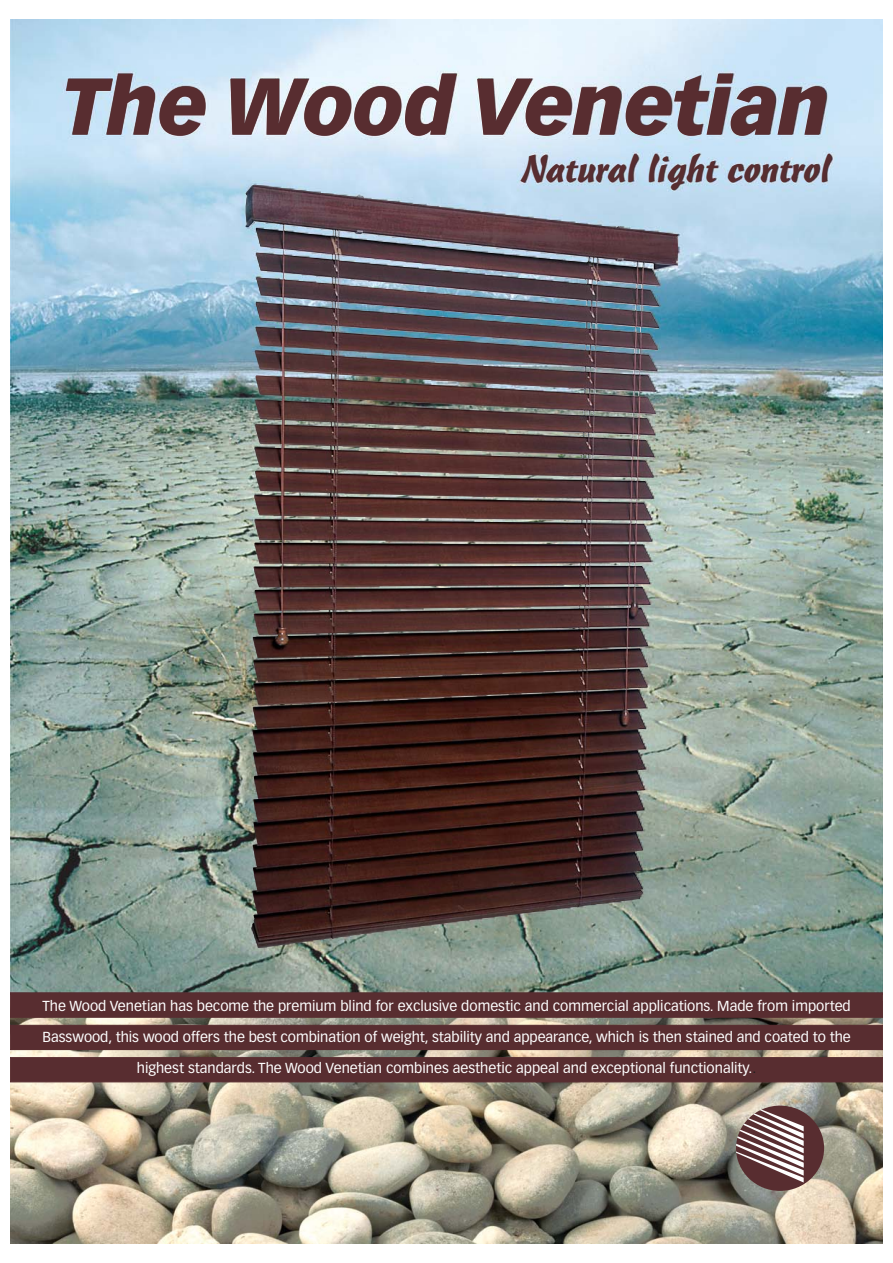
<style>
.page{position:relative;width:893px;height:1263px;background:#fff}
.page>*{position:absolute;margin:0;border:0;box-sizing:border-box;transform-origin:0 0}
.t1{font:italic 900 78.3px "Vectora LH";letter-spacing:-.01em;color:#582d30}
.t2{font:37.05px "Cascade Script";color:#582d30}
.t3{font:14.25px/31.3px "Vectora LH";color:#fff}
.s1{color:#231f20}
</style>
<div class="page">
<img style="left:10px;top:20px;width:873px;height:972px">
<img style="left:10px;top:1018px;width:873px;height:225px">
<img style="left:245px;top:185px;width:433px;height:763px">
<div style="left:736px;top:1106px;width:88px;height:85px;background:#582d30;border-radius:50%"></div>
<svg style="left:736px;top:1109px;width:68px;height:74px"></svg>
<div style="left:10px;top:992px;width:873px;height:26px;background:#582d30;border:1px solid #582d30"></div>
<div style="left:10px;top:1025px;width:873px;height:25px;background:#582d30"></div>
<div style="left:10px;top:1057px;width:873px;height:25px;background:#582d30"></div>
<h1 class="t1" style="left:63px;top:74px;width:769px">The Wood Venetian</h1>
<h2 class="t2" style="left:522px;top:154px;width:310px">Natural light control</h2>
<p class="t3" style="left:42px;top:991px;width:810px">The Wood Venetian has become the premium blind for exclusive domestic and commercial applications. Made from imported<br>Basswood, this wood offers the best combination of weight, stability and appearance, which is then stained and coated to the</p>
<p class="t3" style="left:137px;top:1053px;width:621px">highest standards. The Wood Venetian combines aesthetic appeal and exceptional functionality.<span class="s1">.</span></p>
</div>
